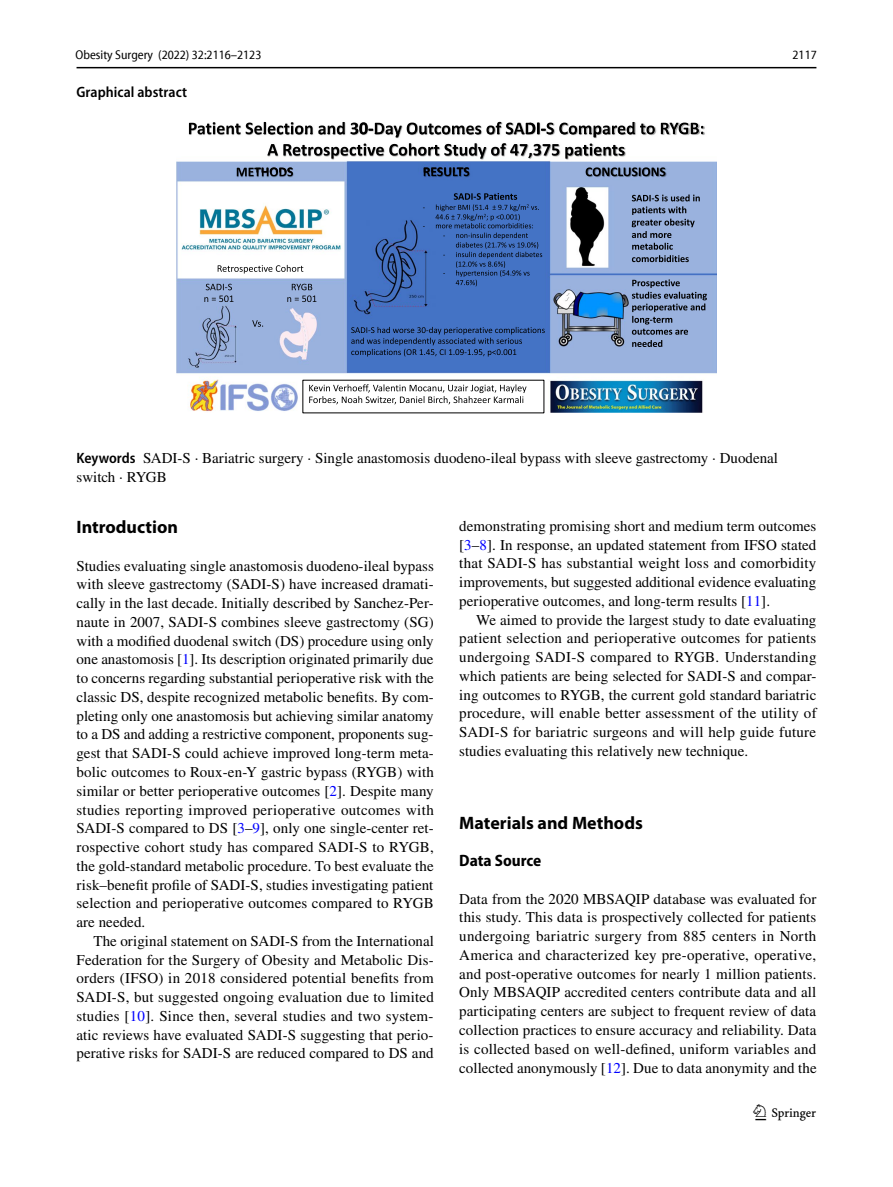
<style>
.page{position:relative;width:893px;height:1187px;background:#fff}
.page>*{position:absolute;margin:0;border:0;box-sizing:border-box;transform-origin:0 0}
.t1{font:22.5px "Springnew Regular 3";color:#000}
.t2{font:700 18px "Myriad Pro";color:#000}
.t3{font:700 semi-condensed 16.5px "Myriad Pro";color:#000}
.t4{font:15px/18.8px "STIX";letter-spacing:.005em;color:#000;text-align:justify}
.t5{font:600 semi-condensed 15px "Myriad Pro";letter-spacing:.005em;color:#000}
.t6{font:semi-condensed 12.75px "Myriad Pro Unic";color:#000}
.s1{font-family:"Myriad Pro";font-weight:600;font-stretch:semi-condensed}
.s2{color:#00f}
</style>
<div class="page">
<hr style="left:77px;top:67px;width:739px;height:1px;background:#000">
<img style="left:176px;top:124px;width:540px;height:288px">
<svg style="left:237px;top:167px;width:56px;height:9px"></svg>
<svg style="left:424px;top:167px;width:45px;height:9px"></svg>
<svg style="left:189px;top:122px;width:514px;height:15px"></svg>
<svg style="left:267px;top:143px;width:358px;height:16px"></svg>
<svg style="left:586px;top:167px;width:79px;height:9px"></svg>
<svg style="left:435px;top:193px;width:107px;height:93px;background:#3c65ae"></svg>
<svg style="left:351px;top:327px;width:194px;height:29px;background:#3961a7"></svg>
<svg style="left:632px;top:194px;width:68px;height:68px;background:#7d90b4"></svg>
<svg style="left:632px;top:279px;width:75px;height:68px;background:#7f93b8"></svg>
<svg style="left:309px;top:384px;width:217px;height:20px"></svg>
<svg style="left:252px;top:320px;width:11px;height:7px"></svg>
<svg style="left:218px;top:265px;width:85px;height:8px"></svg>
<svg style="left:204px;top:284px;width:29px;height:18px"></svg>
<svg style="left:287px;top:284px;width:29px;height:18px"></svg>
<p class="t6" style="left:76px;top:50px;width:187px">Obesity Surgery (2022) 32:2116–2123</p>
<p class="t6" style="left:793px;top:50px;width:26px">2117</p>
<p class="t5" style="left:77px;top:83px;width:112px">Graphical abstract</p>
<p class="t4" style="left:77px;top:450px;width:703px"><span class="s1">Keywords</span> SADI-S · Bariatric surgery · Single anastomosis duodeno-ileal bypass with sleeve gastrectomy · Duodenal switch · RYGB</p>
<p class="t2" style="left:77px;top:515px;width:103px">Introduction</p>
<p class="t4" style="left:77px;top:557px;width:359px">Studies evaluating single anastomosis duodeno-ileal bypass with sleeve gastrectomy (SADI-S) have increased dramati&shy;cally in the last decade. Initially described by Sanchez-Per&shy;naute in 2007, SADI-S combines sleeve gastrectomy (SG) with a modified duodenal switch (DS) procedure using only one anastomosis [<span class="s2">1</span>]. Its description originated primarily due to concerns regarding substantial perioperative risk with the classic DS, despite recognized metabolic benefits. By com&shy;pleting only one anastomosis but achieving similar anatomy to a DS and adding a restrictive component, proponents sug&shy;gest that SADI-S could achieve improved long-term meta&shy;bolic outcomes to Roux-en-Y gastric bypass (RYGB) with similar or better perioperative outcomes [<span class="s2">2</span>]. Despite many studies reporting improved perioperative outcomes with SADI-S compared to DS [<span class="s2">3</span>–<span class="s2">9</span>], only one single-center ret&shy;rospective cohort study has compared SADI-S to RYGB, the gold-standard metabolic procedure. To best evaluate the risk–benefit profile of SADI-S, studies investigating patient selection and perioperative outcomes compared to RYGB are needed.</p>
<p class="t4" style="left:77px;top:932px;width:359px;text-indent:17px">The original statement on SADI-S from the International Federation for the Surgery of Obesity and Metabolic Dis&shy;orders (IFSO) in 2018 considered potential benefits from SADI-S, but suggested ongoing evaluation due to limited studies [<span class="s2">10</span>]. Since then, several studies and two system&shy;atic reviews have evaluated SADI-S suggesting that perio&shy;perative risks for SADI-S are reduced compared to DS and</p>
<p class="t4" style="left:459px;top:517px;width:359px">demonstrating promising short and medium term outcomes [<span class="s2">3</span>–<span class="s2">8</span>]. In response, an updated statement from IFSO stated that SADI-S has substantial weight loss and comorbidity improvements, but suggested additional evidence evaluating perioperative outcomes, and long-term results [<span class="s2">11</span>].</p>
<p class="t4" style="left:459px;top:611px;width:359px;text-indent:17px">We aimed to provide the largest study to date evaluating patient selection and perioperative outcomes for patients undergoing SADI-S compared to RYGB. Understanding which patients are being selected for SADI-S and compar&shy;ing outcomes to RYGB, the current gold standard bariatric procedure, will enable better assessment of the utility of SADI-S for bariatric surgeons and will help guide future studies evaluating this relatively new technique.</p>
<p class="t2" style="left:459px;top:810px;width:185px">Materials and Methods</p>
<p class="t3" style="left:459px;top:851px;width:84px">Data Source</p>
<p class="t4" style="left:459px;top:890px;width:359px">Data from the 2020 MBSAQIP database was evaluated for this study. This data is prospectively collected for patients undergoing bariatric surgery from 885 centers in North America and characterized key pre-operative, operative, and post-operative outcomes for nearly 1 million patients.<br>Only MBSAQIP accredited centers contribute data and all participating centers are subject to frequent review of data collection practices to ensure accuracy and reliability. Data is collected based on well-defined, uniform variables and collected anonymously [<span class="s2">12</span>]. Due to data anonymity and the</p>
<h1 class="t1" style="left:755px;top:1104px;width:62px">1 3</h1>
</div>
